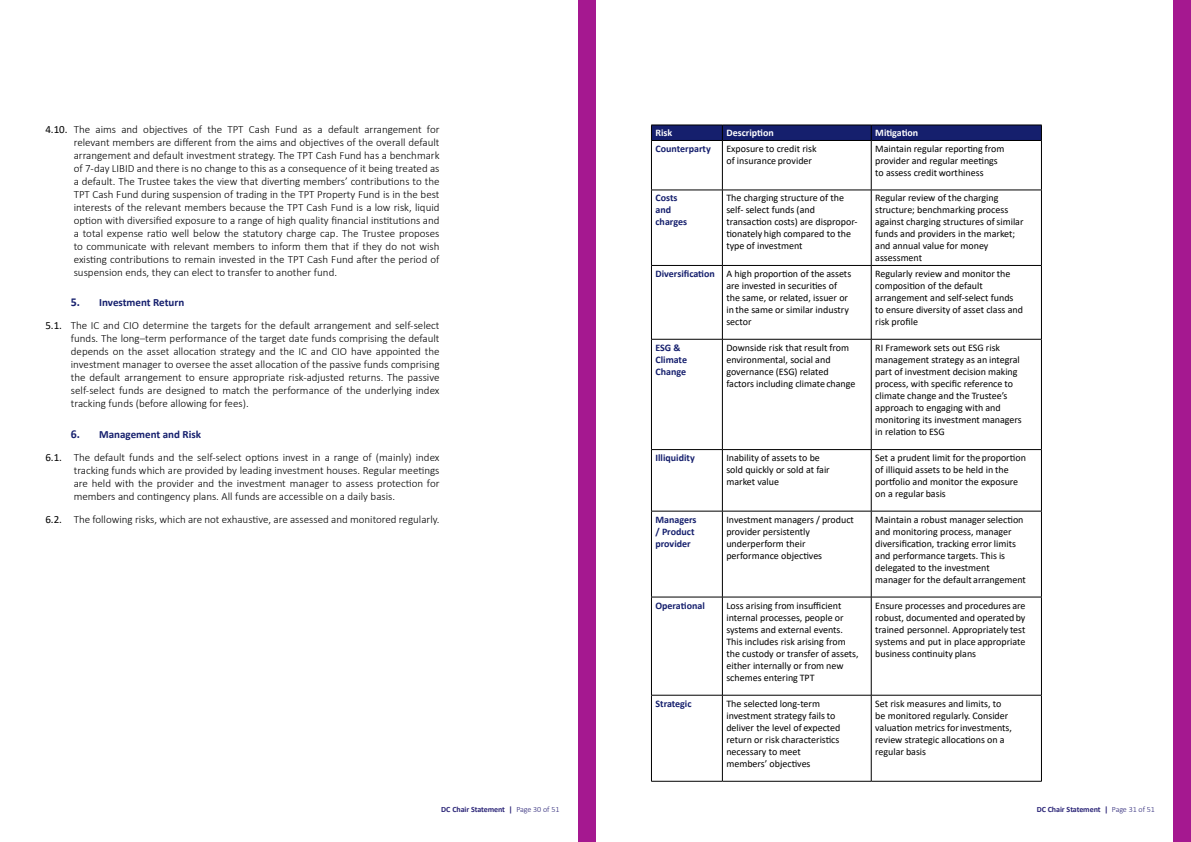
<style>
.page{position:relative;width:1191px;height:842px;background:#fff}
.page>*{position:absolute;margin:0;border:0;box-sizing:border-box;transform-origin:0 0}
.t1{font:300 11px/13px "Calibri";color:#000;text-align:justify}
.t2{font:10px/12px "Calibri";color:#000}
.t3{font:700 10px/12px "Calibri";color:#151f6d}
.t4{font:700 10px "Calibri";color:#fff}
.t5{font:700 8px "Calibri";letter-spacing:-.01em;color:#2b2577}
.s1{font-weight:400}
.s2{font-weight:700;font-size:12px;color:#151f6d}
.s3{font-weight:700;color:#151f6d}
.s4{font-weight:300}
</style>
<div class="page">
<div style="left:578px;top:0;width:17px;height:842px;background:#a51890"></div>
<div style="left:1174px;top:0;width:17px;height:842px;background:#a51890"></div>
<hr style="left:651px;top:140px;width:71px;height:1px;background:#000">
<hr style="left:722px;top:140px;width:149px;height:1px;background:#000">
<hr style="left:871px;top:140px;width:170px;height:1px;background:#000">
<hr style="left:651px;top:190px;width:71px;height:1px;background:#000">
<hr style="left:722px;top:190px;width:149px;height:1px;background:#000">
<hr style="left:871px;top:190px;width:170px;height:1px;background:#000">
<hr style="left:651px;top:265px;width:71px;height:1px;background:#000">
<hr style="left:722px;top:265px;width:149px;height:1px;background:#000">
<hr style="left:871px;top:265px;width:170px;height:1px;background:#000">
<hr style="left:651px;top:339px;width:71px;height:1px;background:#000">
<hr style="left:722px;top:339px;width:149px;height:1px;background:#000">
<hr style="left:871px;top:339px;width:170px;height:1px;background:#000">
<hr style="left:651px;top:449px;width:71px;height:1px;background:#000">
<hr style="left:722px;top:449px;width:149px;height:1px;background:#000">
<hr style="left:871px;top:449px;width:170px;height:1px;background:#000">
<hr style="left:651px;top:511px;width:71px;height:1px;background:#000">
<hr style="left:722px;top:511px;width:149px;height:1px;background:#000">
<hr style="left:871px;top:511px;width:170px;height:1px;background:#000">
<hr style="left:651px;top:597px;width:71px;height:1px;background:#000">
<hr style="left:722px;top:597px;width:149px;height:1px;background:#000">
<hr style="left:871px;top:597px;width:170px;height:1px;background:#000">
<hr style="left:651px;top:695px;width:71px;height:1px;background:#000">
<hr style="left:722px;top:695px;width:149px;height:1px;background:#000">
<hr style="left:871px;top:695px;width:170px;height:1px;background:#000">
<hr style="left:651px;top:781px;width:71px;height:1px;background:#000">
<hr style="left:722px;top:781px;width:149px;height:1px;background:#000">
<hr style="left:871px;top:781px;width:170px;height:1px;background:#000">
<hr style="left:651px;top:141px;width:1px;height:49px;background:#000">
<hr style="left:651px;top:190px;width:1px;height:75px;background:#000">
<hr style="left:651px;top:266px;width:1px;height:73px;background:#000">
<hr style="left:651px;top:339px;width:1px;height:110px;background:#000">
<hr style="left:651px;top:450px;width:1px;height:61px;background:#000">
<hr style="left:651px;top:511px;width:1px;height:86px;background:#000">
<hr style="left:651px;top:597px;width:1px;height:98px;background:#000">
<hr style="left:651px;top:695px;width:1px;height:86px;background:#000">
<svg style="left:651px;top:125px;width:391px;height:15px;background:#141d68"></svg>
<hr style="left:722px;top:141px;width:1px;height:49px;background:#000">
<hr style="left:871px;top:141px;width:1px;height:49px;background:#000">
<hr style="left:1041px;top:141px;width:1px;height:49px;background:#000">
<hr style="left:722px;top:190px;width:1px;height:75px;background:#000">
<hr style="left:871px;top:190px;width:1px;height:75px;background:#000">
<hr style="left:1041px;top:190px;width:1px;height:75px;background:#000">
<hr style="left:722px;top:266px;width:1px;height:73px;background:#000">
<hr style="left:871px;top:266px;width:1px;height:73px;background:#000">
<hr style="left:1041px;top:266px;width:1px;height:73px;background:#000">
<hr style="left:722px;top:339px;width:1px;height:110px;background:#000">
<hr style="left:871px;top:339px;width:1px;height:110px;background:#000">
<hr style="left:1041px;top:339px;width:1px;height:110px;background:#000">
<hr style="left:722px;top:450px;width:1px;height:61px;background:#000">
<hr style="left:871px;top:450px;width:1px;height:61px;background:#000">
<hr style="left:1041px;top:450px;width:1px;height:61px;background:#000">
<hr style="left:722px;top:511px;width:1px;height:86px;background:#000">
<hr style="left:871px;top:511px;width:1px;height:86px;background:#000">
<hr style="left:1041px;top:511px;width:1px;height:86px;background:#000">
<hr style="left:722px;top:597px;width:1px;height:98px;background:#000">
<hr style="left:871px;top:597px;width:1px;height:98px;background:#000">
<hr style="left:1041px;top:597px;width:1px;height:98px;background:#000">
<hr style="left:722px;top:695px;width:1px;height:86px;background:#000">
<hr style="left:871px;top:695px;width:1px;height:86px;background:#000">
<hr style="left:1041px;top:695px;width:1px;height:86px;background:#000">
<p class="t1" style="left:74px;top:123px;width:367px;text-indent:-28px"><span class="s1">4.10.</span> The aims and objectives of the TPT Cash Fund as a default arrangement for relevant members are different from the aims and objectives of the overall default arrangement and default investment strategy. The TPT Cash Fund has a benchmark of 7-day LIBID and there is no change to this as a consequence of it being treated as a default. The Trustee takes the view that diverting members’ contributions to the TPT Cash Fund during suspension of trading in the TPT Property Fund is in the best interests of the relevant members because the TPT Cash Fund is a low risk, liquid option with diversified exposure to a range of high quality financial institutions and a total expense ratio well below the statutory charge cap. The Trustee proposes to communicate with relevant members to inform them that if they do not wish existing contributions to remain invested in the TPT Cash Fund after the period of suspension ends, they can elect to transfer to another fund.</p>
<p class="t1" style="left:45px;top:291px;width:396px;line-height:23px;text-indent:26px"><span class="s2">5.</span> <span class="s3">Investment Return<br></span><span class="s1">5.1.</span> The IC and CIO determine the targets for the default arrangement and self-select</p>
<p class="t1" style="left:71px;top:332px;width:370px">funds. The long–term performance of the target date funds comprising the default depends on the asset allocation strategy and the IC and CIO have appointed the investment manager to oversee the asset allocation of the passive funds comprising the default arrangement to ensure appropriate risk-adjusted returns. The passive self-select funds are designed to match the performance of the underlying index tracking funds (before allowing for fees).</p>
<p class="t1" style="left:45px;top:423px;width:396px;line-height:23px;text-indent:26px"><span class="s2">6.</span> <span class="s3">Management and Risk<br></span><span class="s1">6.1.</span> The default funds and the self-select options invest in a range of (mainly) index</p>
<p class="t1" style="left:74px;top:464px;width:367px">tracking funds which are provided by leading investment houses. Regular meetings are held with the provider and the investment manager to assess protection for members and contingency plans. All funds are accessible on a daily basis.</p>
<p class="t1" style="left:45px;top:513px;width:396px"><span class="s1">6.2.</span> The following risks, which are not exhaustive, are assessed and monitored regularly.</p>
<p class="t4" style="left:655px;top:126px;width:18px">Risk</p>
<p class="t4" style="left:726px;top:126px;width:49px">Description</p>
<p class="t4" style="left:875px;top:126px;width:45px">Mitigation</p>
<p class="t3" style="left:655px;top:143px;width:57px">Counterparty</p>
<p class="t2" style="left:726px;top:142px;width:92px">Exposure to credit risk of insurance provider</p>
<p class="t2" style="left:875px;top:142px;width:131px">Maintain regular reporting from provider and regular meetings to assess credit worthiness</p>
<p class="t3" style="left:655px;top:192px;width:33px">Costs and charges</p>
<p class="t2" style="left:726px;top:192px;width:133px">The charging structure of the self- select funds (and transaction costs) are dispropor&shy;tionately high compared to the type of investment</p>
<p class="t2" style="left:875px;top:192px;width:150px">Regular review of the charging structure; benchmarking process against charging structures of similar funds and providers in the market; and annual value for money assessment</p>
<p class="t2" style="left:726px;top:267px;width:126px;text-indent:-71px"><span class="s3">Diversification</span> A high proportion of the assets are invested in securities of the same, or related, issuer or in the same or similar industry sector</p>
<p class="t2" style="left:875px;top:267px;width:149px">Regularly review and monitor the composition of the default arrangement and self-select funds to ensure diversity of asset class and risk profile</p>
<p class="t3" style="left:655px;top:341px;width:33px">ESG &amp;<br>Climate<br>Change</p>
<p class="t2" style="left:726px;top:341px;width:131px">Downside risk that result from environmental, social and governance (ESG) related factors including climate change</p>
<p class="t2" style="left:875px;top:341px;width:148px">RI Framework sets out ESG risk management strategy as an integral part of investment decision making process, with specific reference to climate change and the Trustee’s approach to engaging with and monitoring its investment managers in relation to ESG</p>
<p class="t3" style="left:655px;top:452px;width:41px">Illiquidity</p>
<p class="t2" style="left:726px;top:451px;width:105px">Inability of assets to be sold quickly or sold at fair market value</p>
<p class="t2" style="left:875px;top:451px;width:152px">Set a prudent limit for the proportion of illiquid assets to be held in the portfolio and monitor the exposure on a regular basis</p>
<p class="t3" style="left:655px;top:513px;width:43px">Managers / Product provider</p>
<p class="t2" style="left:726px;top:513px;width:129px">Investment managers / product provider persistently underperform their performance objectives</p>
<p class="t2" style="left:875px;top:513px;width:152px">Maintain a robust manager selection and monitoring process, manager diversification, tracking error limits and performance targets. This is delegated to the investment manager for the default arrangement</p>
<p class="t3" style="left:655px;top:599px;width:51px">Operational</p>
<p class="t2" style="left:726px;top:599px;width:134px">Loss arising from insufficient internal processes, people or systems and external events.<br>This includes risk arising from the custody or transfer of assets, either internally or from new schemes entering TPT</p>
<p class="t2" style="left:875px;top:599px;width:152px;text-align:justify">Ensure processes and procedures are robust, documented and operated by trained personnel. Appropriately test systems and put in place appropriate business continuity plans</p>
<p class="t3" style="left:655px;top:697px;width:38px">Strategic</p>
<p class="t2" style="left:726px;top:697px;width:115px">The selected long-term investment strategy fails to deliver the level of expected return or risk characteristics necessary to meet members’ objectives</p>
<p class="t2" style="left:875px;top:697px;width:138px">Set risk measures and limits, to be monitored regularly. Consider valuation metrics for investments, review strategic allocations on a regular basis</p>
<p class="t5" style="left:441px;top:804px;width:120px">DC Chair Statement | <span class="s4">Page 30 of 51</span></p>
<p class="t5" style="left:1036px;top:804px;width:120px">DC Chair Statement | <span class="s4">Page 31 of 51</span></p>
</div>
